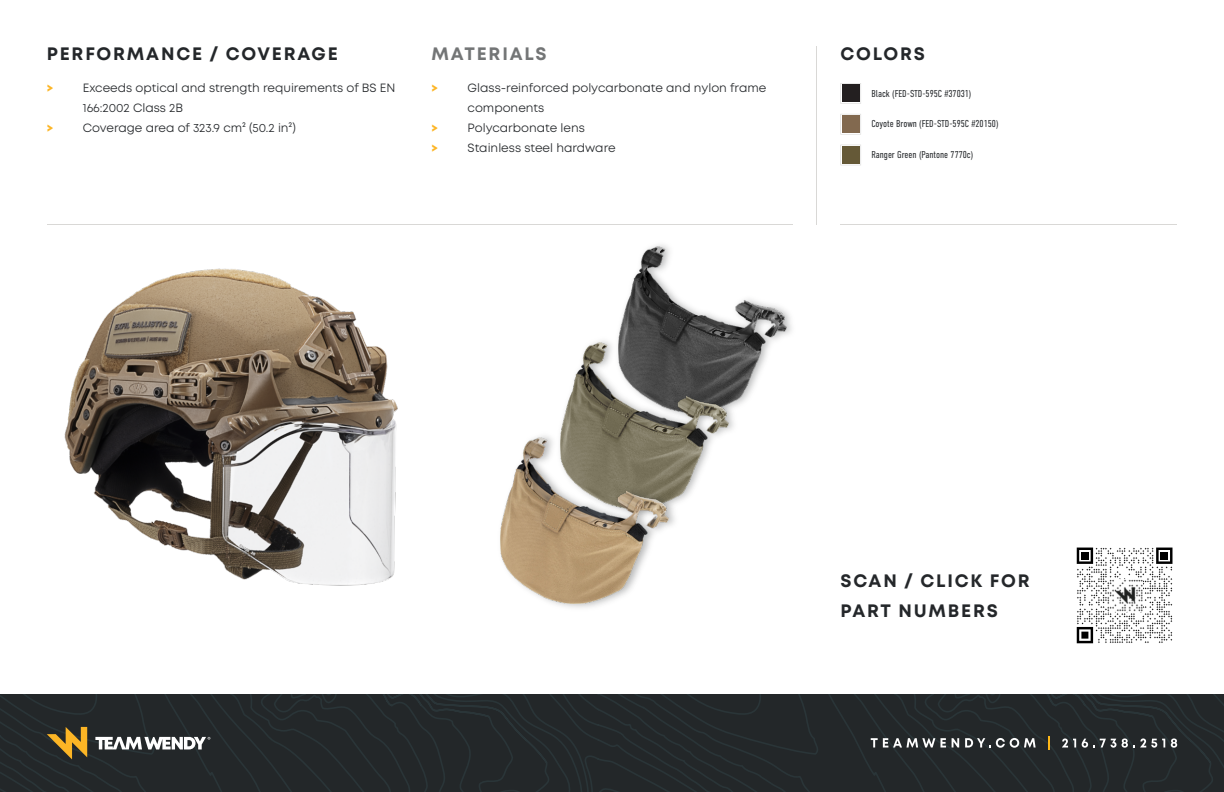
<style>
.page{position:relative;width:1224px;height:792px;background:#fff}
.page>*{position:absolute;margin:0;border:0;box-sizing:border-box;transform-origin:0 0}
.t1{font:700 18px/29.8px "Mont";letter-spacing:.1em;color:#24272a}
.t2{font:700 18px "Mont";letter-spacing:.1em;color:#737576}
.t3{font:12px/20px "Mont";color:#24272a}
.t4{font:800 12px "Mont";color:#fcb525}
.t5{font:300 10px "DIN Condensed";color:#24272a}
</style>
<div class="page">
<svg style="left:0;top:694px;width:1224px;height:98px;background:#23282a"></svg>
<svg style="left:47px;top:727px;width:40px;height:32px"></svg>
<svg style="left:95px;top:737px;width:115px;height:12px"></svg>
<svg style="left:871px;top:738px;width:75px;height:10px"></svg>
<svg style="left:952px;top:738px;width:7px;height:10px"></svg>
<svg style="left:965px;top:738px;width:71px;height:10px"></svg>
<svg style="left:1048px;top:736px;width:2px;height:14px"></svg>
<svg style="left:1062px;top:738px;width:14px;height:10px"></svg>
<svg style="left:1082px;top:738px;width:83px;height:10px"></svg>
<svg style="left:1171px;top:738px;width:6px;height:10px"></svg>
<hr style="left:47px;top:224px;width:745px;height:1px;background:#d9d8d6">
<hr style="left:816px;top:47px;width:1px;height:178px;background:#d9d8d6">
<hr style="left:840px;top:224px;width:337px;height:1px;background:#d9d8d6">
<img style="left:64px;top:268px;width:334px;height:318px">
<img style="left:653px;top:244px;width:139px;height:91px">
<img style="left:618px;top:247px;width:168px;height:158px">
<img style="left:595px;top:337px;width:143px;height:94px">
<img style="left:561px;top:343px;width:167px;height:159px">
<img style="left:500px;top:431px;width:179px;height:177px">
<img style="left:501px;top:438px;width:168px;height:166px">
<svg style="left:840px;top:83px;width:21px;height:21px"></svg>
<svg style="left:840px;top:114px;width:21px;height:21px"></svg>
<svg style="left:840px;top:145px;width:21px;height:20px"></svg>
<svg style="left:1077px;top:548px;width:95px;height:95px"></svg>
<div style="left:1081px;top:552px;width:7px;height:7px;background:#000"></div>
<div style="left:1161px;top:552px;width:7px;height:7px;background:#000"></div>
<div style="left:1081px;top:632px;width:7px;height:7px;background:#000"></div>
<img style="left:1107px;top:580px;width:35px;height:31px">
<h1 class="t1" style="left:47px;top:40px;width:293px">PERFORMANCE / COVERAGE</h1>
<p class="t4" style="left:47px;top:83px;width:8px">&gt;</p>
<p class="t3" style="left:83px;top:79px;width:314px">Exceeds optical and strength requirements of BS EN<br>166:2002 Class 2B</p>
<p class="t4" style="left:47px;top:123px;width:8px">&gt;</p>
<p class="t3" style="left:83px;top:119px;width:215px">Coverage area of 323.9 cm2 (50.2 in2)</p>
<h1 class="t2" style="left:432px;top:47px;width:117px">MATERIALS</h1>
<p class="t4" style="left:432px;top:83px;width:8px">&gt;</p>
<p class="t3" style="left:468px;top:79px;width:300px">Glass-reinforced polycarbonate and nylon frame components</p>
<p class="t4" style="left:432px;top:123px;width:8px">&gt;</p>
<p class="t3" style="left:468px;top:119px;width:119px">Polycarbonate lens</p>
<p class="t4" style="left:432px;top:143px;width:8px">&gt;</p>
<p class="t3" style="left:468px;top:139px;width:150px">Stainless steel hardware</p>
<h1 class="t1" style="left:840px;top:40px;width:86px">COLORS</h1>
<p class="t5" style="left:871px;top:89px;width:102px">Black (FED-STD-595C #37031)</p>
<p class="t5" style="left:871px;top:120px;width:129px">Coyote Brown (FED-STD-595C #20150)</p>
<p class="t5" style="left:871px;top:151px;width:103px">Ranger Green (Pantone 7770c)</p>
<h1 class="t1" style="left:840px;top:567px;width:191px">SCAN / CLICK FOR<br>PART NUMBERS</h1>
</div>
